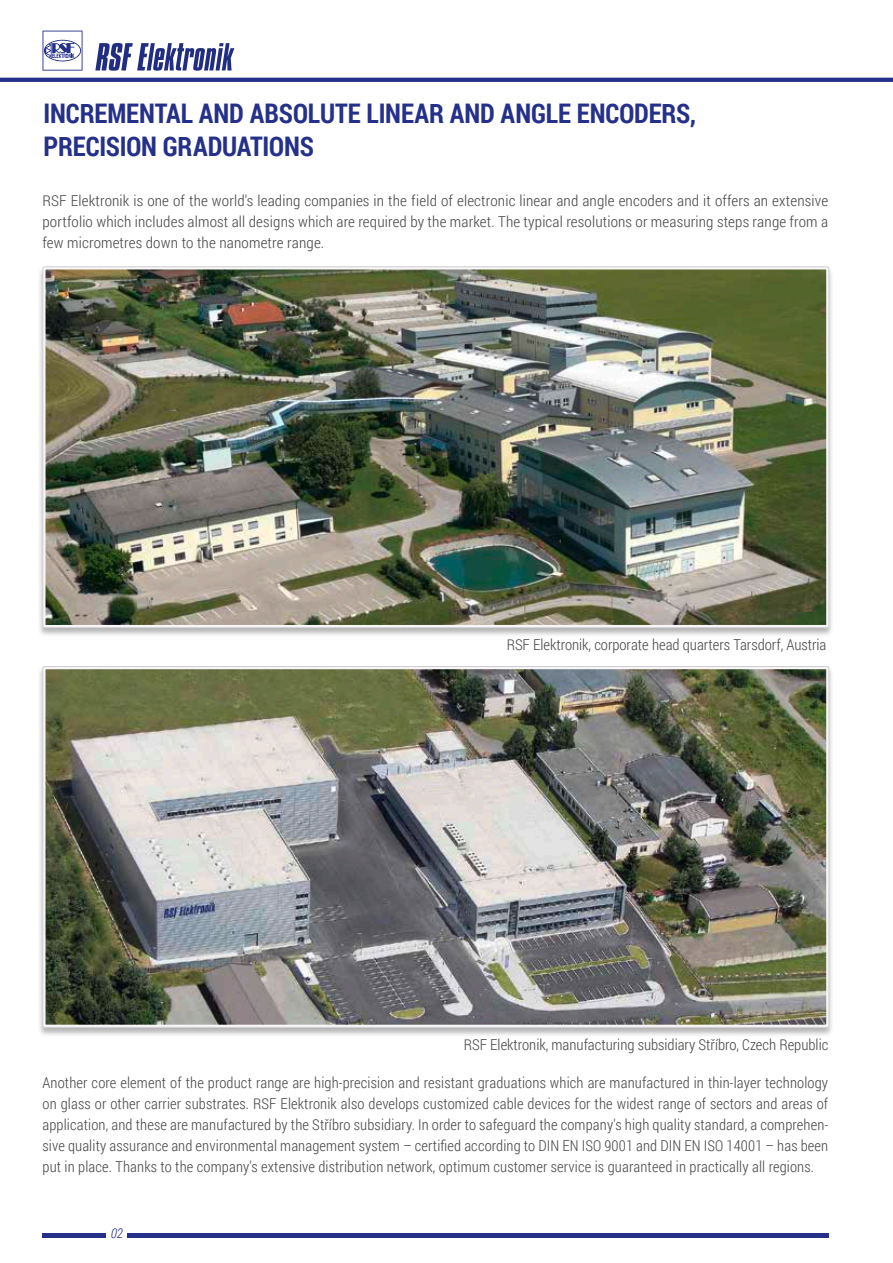
<style>
.page{position:relative;width:893px;height:1263px;background:#fff}
.page>*{position:absolute;margin:0;border:0;box-sizing:border-box;transform-origin:0 0}
.t1{font:700 27px/32.4px "Roboto Condensed";letter-spacing:-.005em;color:#243089}
.t2{font:300 15px/21px "Roboto Condensed";color:#484847;text-align:justify}
.t3{font:italic 300 13.5px "Roboto Condensed";color:#243089}
</style>
<div class="page">
<svg style="left:0;top:78px;width:893px;height:4px;background:#28338b"></svg>
<hr style="left:43px;top:1233px;width:63px;height:4px;background:#243089">
<hr style="left:128px;top:1233px;width:701px;height:4px;background:#243089">
<svg style="left:43px;top:31px;width:40px;height:40px"></svg>
<svg style="left:95px;top:43px;width:139px;height:28px"></svg>
<div style="left:38px;top:266px;width:796px;height:372px;background:#484847;opacity:.4"></div>
<img style="left:47px;top:270px;width:778px;height:354px">
<div style="left:38px;top:666px;width:796px;height:371px;background:#484847;opacity:.4"></div>
<img style="left:47px;top:670px;width:778px;height:354px">
<h1 class="t1" style="left:44px;top:96px;width:654px">INCREMENTAL AND ABSOLUTE LINEAR AND ANGLE ENCODERS,<br>PRECISION GRADUATIONS</h1>
<p class="t2" style="left:43px;top:190px;width:787px">RSF Elektronik is one of the world's leading companies in the field of electronic linear and angle encoders and it offers an extensive portfolio which includes almost all designs which are required by the market. The typical resolutions or measuring steps range from a few micrometres down to the nanometre range.</p>
<p class="t2" style="left:507px;top:633px;width:321px">RSF Elektronik, corporate head quarters Tarsdorf, Austria</p>
<p class="t2" style="left:464px;top:1033px;width:366px">RSF Elektronik, manufacturing subsidiary Stříbro, Czech Republic</p>
<p class="t2" style="left:43px;top:1072px;width:787px">Another core element of the product range are high-precision and resistant graduations which are manufactured in thin-layer technology on glass or other carrier substrates. RSF Elektronik also develops customized cable devices for the widest range of sectors and areas of application, and these are manufactured by the Stříbro subsidiary. In order to safeguard the company's high quality standard, a comprehen&shy;sive quality assurance and environmental management system – certified according to DIN EN ISO 9001 and DIN EN ISO 14001 – has been put in place. Thanks to the company's extensive distribution network, optimum customer service is guaranteed in practically all regions.</p>
<p class="t3" style="left:111px;top:1224px;width:14px">02</p>
</div>
